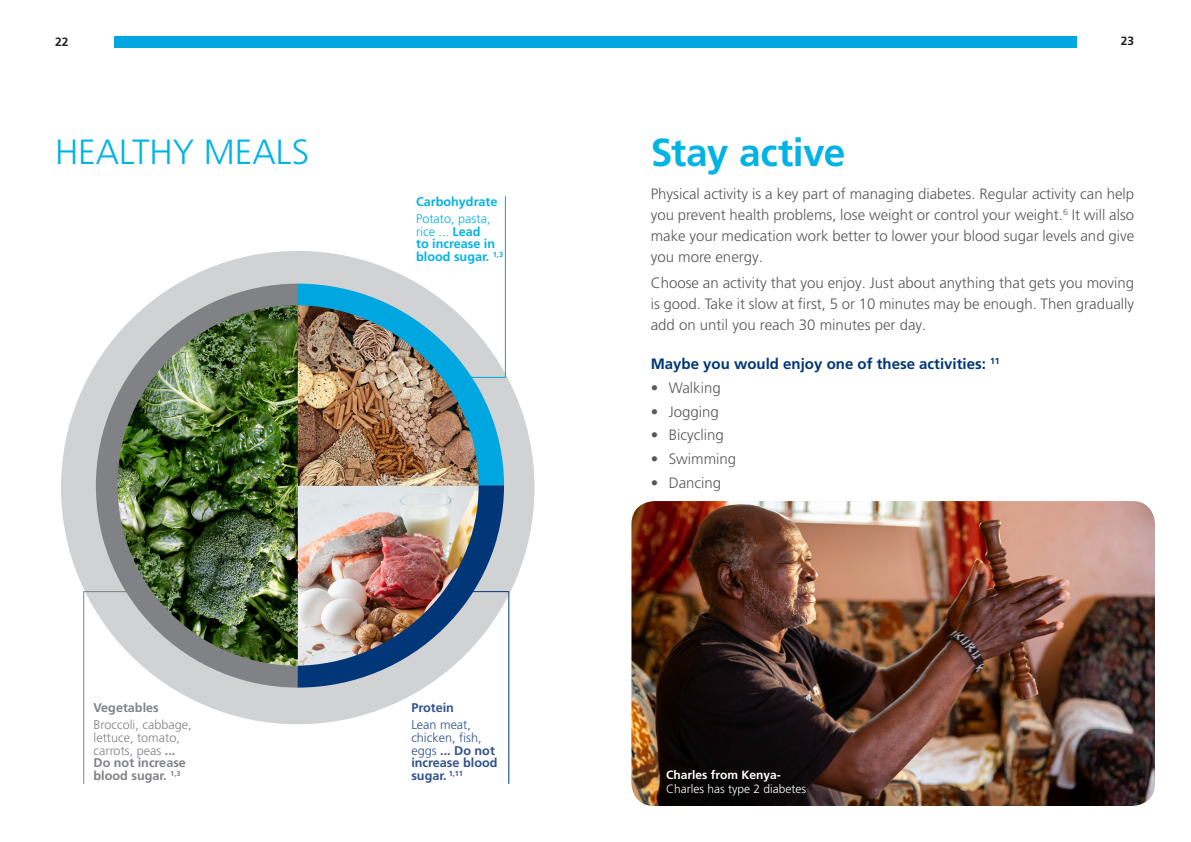
<style>
.page{position:relative;width:1191px;height:842px;background:#fff}
.page>*{position:absolute;margin:0;border:0;box-sizing:border-box;transform-origin:0 0}
.t1{font:700 39px "Frutiger LT Pro";letter-spacing:-.01em;color:#00b3e5}
.t2{font:300 35px "Frutiger LT Pro";color:#00b3e5}
.t3{font:300 15px/21px "Frutiger LT Pro";color:#57585a;text-align:justify}
.t4{font:700 15px "Frutiger LT Pro";color:#013778}
.t5{font:300 12.6px/12.6px "Frutiger LT Pro";color:#808285}
.t6{font:700 12.6px/12.6px "Frutiger LT Pro";color:#30518c}
.t7{font:700 12.6px/12.6px "Frutiger LT Pro";color:#00b3e5}
.t8{font:700 12.6px "Frutiger LT Pro";color:#808285}
.t9{font:300 12px "Frutiger LT Pro";color:#fff}
.t10{font:700 12px "Frutiger LT Pro";color:#fff}
.t11{font:700 12px "Frutiger LT Pro";color:#231f20}
.s1{font-weight:300}
.s2{font-weight:700}
</style>
<div class="page">
<div style="left:114px;top:36px;width:962px;height:12px;background:#00a6e0"></div>
<div style="left:61px;top:251px;width:473px;height:473px;background:#d1d2d4;border-radius:50%"></div>
<svg style="left:96px;top:284px;width:202px;height:404px"></svg>
<svg style="left:298px;top:284px;width:206px;height:201px"></svg>
<svg style="left:298px;top:485px;width:206px;height:203px"></svg>
<img style="left:298px;top:305px;width:180px;height:361px">
<hr style="left:444px;top:377px;width:61px;height:1px;background:#00a6e0">
<hr style="left:505px;top:196px;width:1px;height:182px;background:#00a6e0">
<img style="left:631px;top:501px;width:524px;height:305px">
<img style="left:117px;top:305px;width:181px;height:361px">
<hr style="left:448px;top:591px;width:61px;height:1px;background:#013778">
<hr style="left:508px;top:591px;width:1px;height:193px;background:#013778">
<hr style="left:84px;top:591px;width:60px;height:1px;background:#808285">
<hr style="left:83px;top:591px;width:1px;height:193px;background:#808285">
<p class="t11" style="left:55px;top:34px;width:15px">22</p>
<p class="t11" style="left:1120px;top:34px;width:15px">23</p>
<h2 class="t2" style="left:55px;top:132px;width:256px">HEALTHY MEALS</h2>
<h1 class="t1" style="left:650px;top:130px;width:196px">Stay active</h1>
<p class="t3" style="left:650px;top:183px;width:485px">Physical activity is a key part of managing diabetes. Regular activity can help you prevent health problems, lose weight or control your weight.<sup>6</sup> It will also make your medication work better to lower your blood sugar levels and give you more energy.</p>
<p class="t3" style="left:650px;top:273px;width:485px">Choose an activity that you enjoy. Just about anything that gets you moving is good. Take it slow at first, 5 or 10 minutes may be enough. Then gradually add on until you reach 30 minutes per day.</p>
<p class="t4" style="left:650px;top:355px;width:350px">Maybe you would enjoy one of these activities: <sup>11</sup></p>
<p class="t3" style="left:650px;top:377px;width:71px">• Walking</p>
<p class="t3" style="left:650px;top:401px;width:70px">• Jogging</p>
<p class="t3" style="left:650px;top:425px;width:74px">• Bicycling</p>
<p class="t3" style="left:650px;top:448px;width:87px">• Swimming</p>
<p class="t3" style="left:650px;top:472px;width:72px">• Dancing</p>
<p class="t7" style="left:416px;top:195px;width:83px">Carbohydrate</p>
<p class="t7" style="left:416px;top:212px;width:88px"><span class="s1">Potato, pasta, rice ...</span> Lead<br>to increase in blood sugar. <sup>1,3</sup></p>
<p class="t8" style="left:94px;top:700px;width:67px">Vegetables</p>
<p class="t5" style="left:94px;top:719px;width:100px">Broccoli, cabbage, lettuce, tomato, carrots, peas <span class="s2">...<br>Do not increase blood sugar.</span> <sup>1,3</sup></p>
<p class="t6" style="left:411px;top:701px;width:44px">Protein</p>
<p class="t6" style="left:411px;top:719px;width:88px"><span class="s1">Lean meat, chicken, fish, eggs</span> ... Do not increase blood sugar. <sup>1,11</sup></p>
<p class="t10" style="left:666px;top:767px;width:116px">Charles from Kenya-</p>
<p class="t9" style="left:666px;top:782px;width:142px">Charles has type 2 diabetes</p>
</div>
